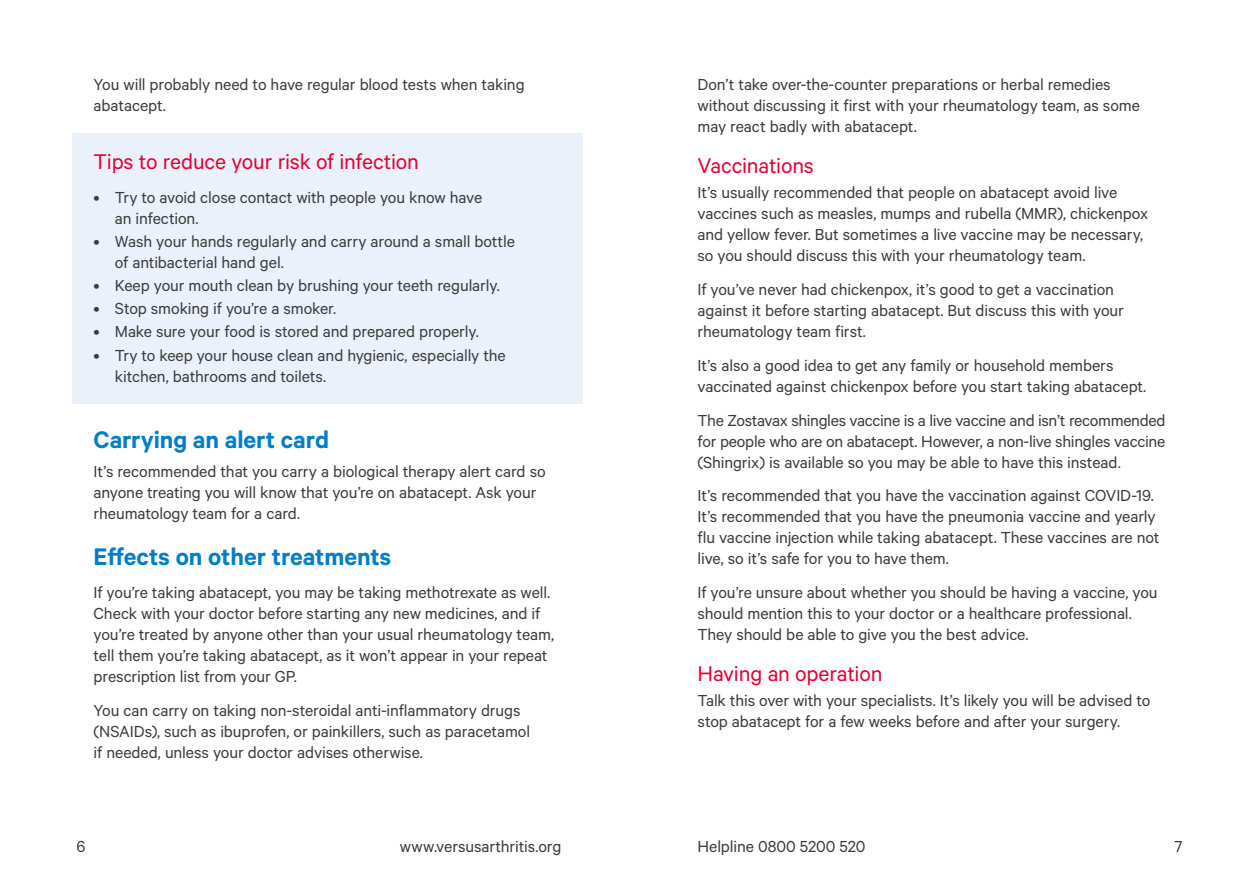
<style>
.page{position:relative;width:1259px;height:893px;background:#fff}
.page>*{position:absolute;margin:0;border:0;box-sizing:border-box;transform-origin:0 0}
.t1{font:600 27px "Calibre";letter-spacing:-.005em;color:#007ec5}
.t2{font:24px "Calibre";letter-spacing:-.01em;color:#e40234}
.t3{font:18px/21px "Calibre";letter-spacing:-.005em;color:#3c3c3b}
</style>
<div class="page">
<div style="left:72px;top:133px;width:511px;height:271px;background:#ebf1fb"></div>
<p class="t3" style="left:94px;top:73px;width:433px">You will probably need to have regular blood tests when taking abatacept.</p>
<h2 class="t2" style="left:94px;top:148px;width:327px">Tips to reduce your risk of infection</h2>
<p class="t3" style="left:115px;top:186px;width:369px;text-indent:-21px">• Try to avoid close contact with people you know have an infection.</p>
<p class="t3" style="left:115px;top:230px;width:401px;text-indent:-21px">• Wash your hands regularly and carry around a small bottle of antibacterial hand gel.</p>
<p class="t3" style="left:94px;top:274px;width:408px">• Keep your mouth clean by brushing your teeth regularly.</p>
<p class="t3" style="left:94px;top:297px;width:244px">• Stop smoking if you’re a smoker.</p>
<p class="t3" style="left:94px;top:321px;width:387px">• Make sure your food is stored and prepared properly.</p>
<p class="t3" style="left:115px;top:344px;width:392px;text-indent:-21px">• Try to keep your house clean and hygienic, especially the kitchen, bathrooms and toilets.</p>
<h1 class="t1" style="left:94px;top:423px;width:237px">Carrying an alert card</h1>
<p class="t3" style="left:94px;top:460px;width:453px">It’s recommended that you carry a biological therapy alert card so anyone treating you will know that you’re on abatacept. Ask your rheumatology team for a card.</p>
<h1 class="t1" style="left:94px;top:540px;width:299px">Effects on other treatments</h1>
<p class="t3" style="left:94px;top:581px;width:462px">If you’re taking abatacept, you may be taking methotrexate as well.<br>Check with your doctor before starting any new medicines, and if you’re treated by anyone other than your usual rheumatology team, tell them you’re taking abatacept, as it won’t appear in your repeat prescription list from your GP.</p>
<p class="t3" style="left:94px;top:699px;width:438px">You can carry on taking non-steroidal anti-inflammatory drugs (NSAIDs), such as ibuprofen, or painkillers, such as paracetamol if needed, unless your doctor advises otherwise.</p>
<p class="t3" style="left:697px;top:73px;width:444px">Don’t take over-the-counter preparations or herbal remedies without discussing it first with your rheumatology team, as some may react badly with abatacept.</p>
<h2 class="t2" style="left:697px;top:152px;width:118px">Vaccinations</h2>
<p class="t3" style="left:697px;top:182px;width:452px">It’s usually recommended that people on abatacept avoid live vaccines such as measles, mumps and rubella (MMR), chickenpox and yellow fever. But sometimes a live vaccine may be necessary, so you should discuss this with your rheumatology team.</p>
<p class="t3" style="left:697px;top:278px;width:428px">If you’ve never had chickenpox, it’s good to get a vaccination against it before starting abatacept. But discuss this with your rheumatology team first.</p>
<p class="t3" style="left:697px;top:354px;width:450px">It’s also a good idea to get any family or household members vaccinated against chickenpox before you start taking abatacept.</p>
<p class="t3" style="left:697px;top:409px;width:469px;text-align:justify">The Zostavax shingles vaccine is a live vaccine and isn’t recommended for people who are on abatacept. However, a non-live shingles vaccine (Shingrix) is available so you may be able to have this instead.</p>
<p class="t3" style="left:697px;top:485px;width:463px">It’s recommended that you have the vaccination against COVID-19.<br>It’s recommended that you have the pneumonia vaccine and yearly flu vaccine injection while taking abatacept. These vaccines are not live, so it’s safe for you to have them.</p>
<p class="t3" style="left:697px;top:581px;width:461px">If you’re unsure about whether you should be having a vaccine, you should mention this to your doctor or a healthcare professional.<br>They should be able to give you the best advice.</p>
<h2 class="t2" style="left:697px;top:660px;width:186px">Having an operation</h2>
<p class="t3" style="left:697px;top:690px;width:454px">Talk this over with your specialists. It’s likely you will be advised to stop abatacept for a few weeks before and after your surgery.</p>
<p class="t3" style="left:77px;top:835px;width:10px">6</p>
<p class="t3" style="left:400px;top:835px;width:163px">www.versusarthritis.org</p>
<p class="t3" style="left:697px;top:835px;width:169px">Helpline 0800 5200 520</p>
<p class="t3" style="left:1174px;top:835px;width:9px">7</p>
</div>
